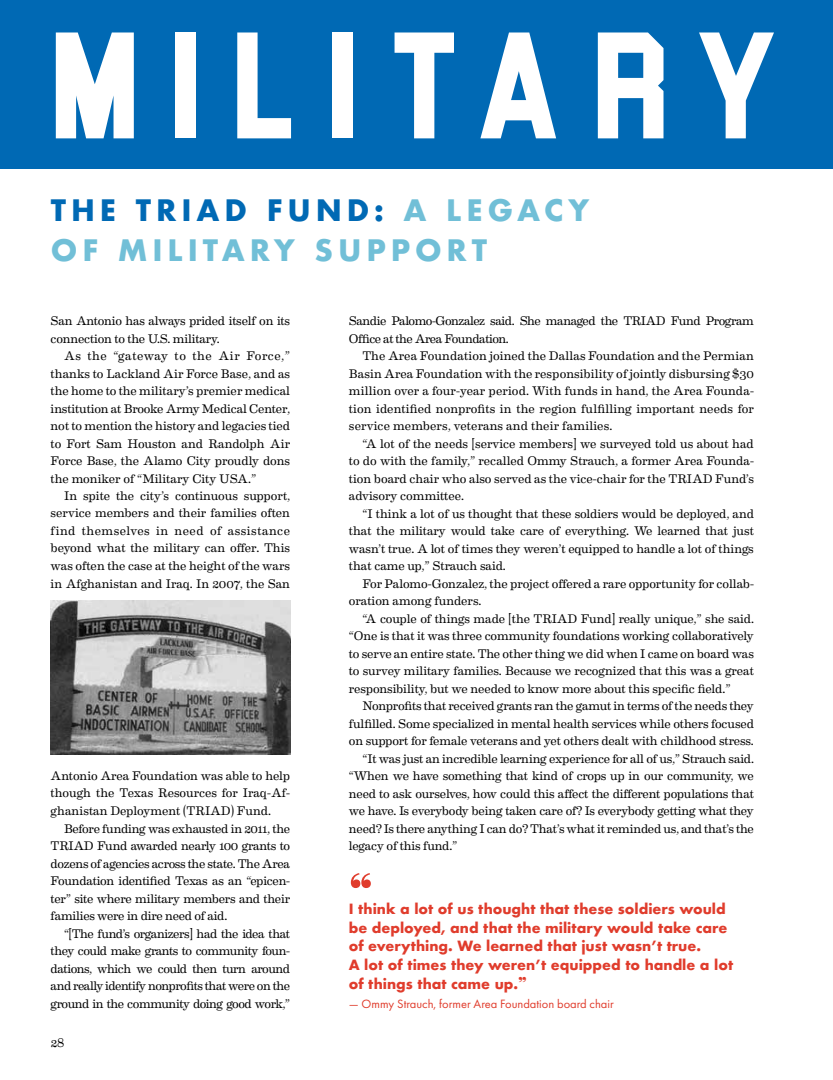
<style>
.page{position:relative;width:833px;height:1080px;background:#fff}
.page>*{position:absolute;margin:0;border:0;box-sizing:border-box;transform-origin:0 0}
.t1{font:155px "Blockletter";letter-spacing:.195em;color:#fff}
.t2{font:900 52.5px "Eames Century Modern";color:#e03c2c}
.t3{font:700 28.75px/40px "Futura";letter-spacing:.17em;color:#71bfd7}
.t4{font:700 13.75px/18.8px "Futura";color:#e03c2c}
.t5{font:12.5px/17.5px "Eames Century Modern";letter-spacing:-.015em;color:#000;text-align:justify}
.t6{font:12.5px/17.5px "Eames Century Modern";letter-spacing:-.04em;color:#000}
.t7{font:12.5px "Futura PT";color:#e03c2c}
.s1{color:#0069b4}
.s2{font-family:"Eames Century Modern";font-weight:900;font-size:18.75px}
</style>
<div class="page">
<div style="left:0;top:0;width:832px;height:169px;background:#0069b4"></div>
<img style="left:51px;top:600px;width:239px;height:155px">
<h1 class="t1" style="left:56px;top:-26px;width:731px">MILITARY</h1>
<h3 class="t3" style="left:51px;top:191px;width:539px"><span class="s1">THE TRIAD FUND:</span> A LEGACY<br>OF MILITARY SUPPORT</h3>
<p class="t5" style="left:51px;top:311px;width:241px">San Antonio has always prided itself on its connection to the U.S. military.</p>
<p class="t5" style="left:51px;top:346px;width:241px;text-indent:13px">As the “gateway to the Air Force,” thanks to Lackland Air Force Base, and as the home to the military’s premier medical institution at Brooke Army Medical Center, not to mention the history and legacies tied to Fort Sam Houston and Randolph Air Force Base, the Alamo City proudly dons the moniker of “Military City USA.”</p>
<p class="t5" style="left:51px;top:486px;width:241px;text-indent:13px">In spite the city’s continuous support, service members and their families often find themselves in need of assistance beyond what the military can offer. This was often the case at the height of the wars in Afghanistan and Iraq. In 2007, the San</p>
<p class="t5" style="left:51px;top:766px;width:241px">Antonio Area Foundation was able to help though the Texas Resources for Iraq-Af&shy;ghanistan Deployment (TRIAD) Fund.</p>
<p class="t5" style="left:51px;top:819px;width:241px;text-indent:13px">Before funding was exhausted in 2011, the TRIAD Fund awarded nearly 100 grants to dozens of agencies across the state. The Area Foundation identified Texas as an “epicen&shy;ter” site where military members and their families were in dire need of aid.</p>
<p class="t5" style="left:51px;top:924px;width:241px;text-indent:13px">“[The fund’s organizers] had the idea that they could make grants to community foun&shy;dations, which we could then turn around and really identify nonprofits that were on the ground in the community doing good work,”</p>
<p class="t5" style="left:51px;top:1033px;width:15px">28</p>
<p class="t6" style="left:349px;top:311px;width:406px">Sandie Palomo-Gonzalez said. She managed the TRIAD Fund Program<br>Office at the Area Foundation.</p>
<p class="t5" style="left:349px;top:346px;width:406px;text-indent:13px">The Area Foundation joined the Dallas Foundation and the Permian Basin Area Foundation with the responsibility of jointly disbursing $30 million over a four-year period. With funds in hand, the Area Founda&shy;tion identified nonprofits in the region fulfilling important needs for service members, veterans and their families.</p>
<p class="t5" style="left:349px;top:434px;width:406px;text-indent:13px">“A lot of the needs [service members] we surveyed told us about had to do with the family,” recalled Ommy Strauch, a former Area Founda&shy;tion board chair who also served as the vice-chair for the TRIAD Fund’s advisory committee.</p>
<p class="t5" style="left:349px;top:504px;width:406px;text-indent:13px">“I think a lot of us thought that these soldiers would be deployed, and that the military would take care of everything. We learned that just wasn’t true. A lot of times they weren’t equipped to handle a lot of things that came up,” Strauch said.</p>
<p class="t5" style="left:349px;top:574px;width:406px;text-indent:13px">For Palomo-Gonzalez, the project offered a rare opportunity for collab&shy;oration among funders.</p>
<p class="t5" style="left:349px;top:609px;width:406px;text-indent:13px">“A couple of things made [the TRIAD Fund] really unique,” she said. “One is that it was three community foundations working collaboratively to serve an entire state. The other thing we did when I came on board was to survey military families. Because we recognized that this was a great responsibility, but we needed to know more about this specific field.”</p>
<p class="t5" style="left:362px;top:696px;width:393px">Nonprofits that received grants ran the gamut in terms of the needs they</p>
<p class="t5" style="left:349px;top:714px;width:406px">fulfilled. Some specialized in mental health services while others focused</p>
<p class="t5" style="left:349px;top:731px;width:406px">on support for female veterans and yet others dealt with childhood stress.</p>
<p class="t5" style="left:362px;top:749px;width:393px">“It was just an incredible learning experience for all of us,” Strauch said.</p>
<p class="t5" style="left:349px;top:766px;width:406px">“When we have something that kind of crops up in our community, we</p>
<p class="t5" style="left:349px;top:784px;width:406px">need to ask ourselves, how could this affect the different populations that</p>
<p class="t5" style="left:349px;top:801px;width:406px">we have. Is everybody being taken care of? Is everybody getting what they</p>
<p class="t5" style="left:349px;top:819px;width:406px">need? Is there anything I can do? That’s what it reminded us, and that’s the</p>
<p class="t5" style="left:349px;top:836px;width:110px">legacy of this fund.”</p>
<h2 class="t2" style="left:349px;top:852px;width:26px">“</h2>
<p class="t4" style="left:349px;top:899px;width:386px">I think a lot of us thought that these soldiers would be deployed, and that the military would take care of everything. We learned that just wasn’t true.<br>A lot of times they weren’t equipped to handle a lot of things that came up.<span class="s2">”</span></p>
<p class="t7" style="left:349px;top:996px;width:266px">— Ommy Strauch, former Area Foundation board chair</p>
</div>
